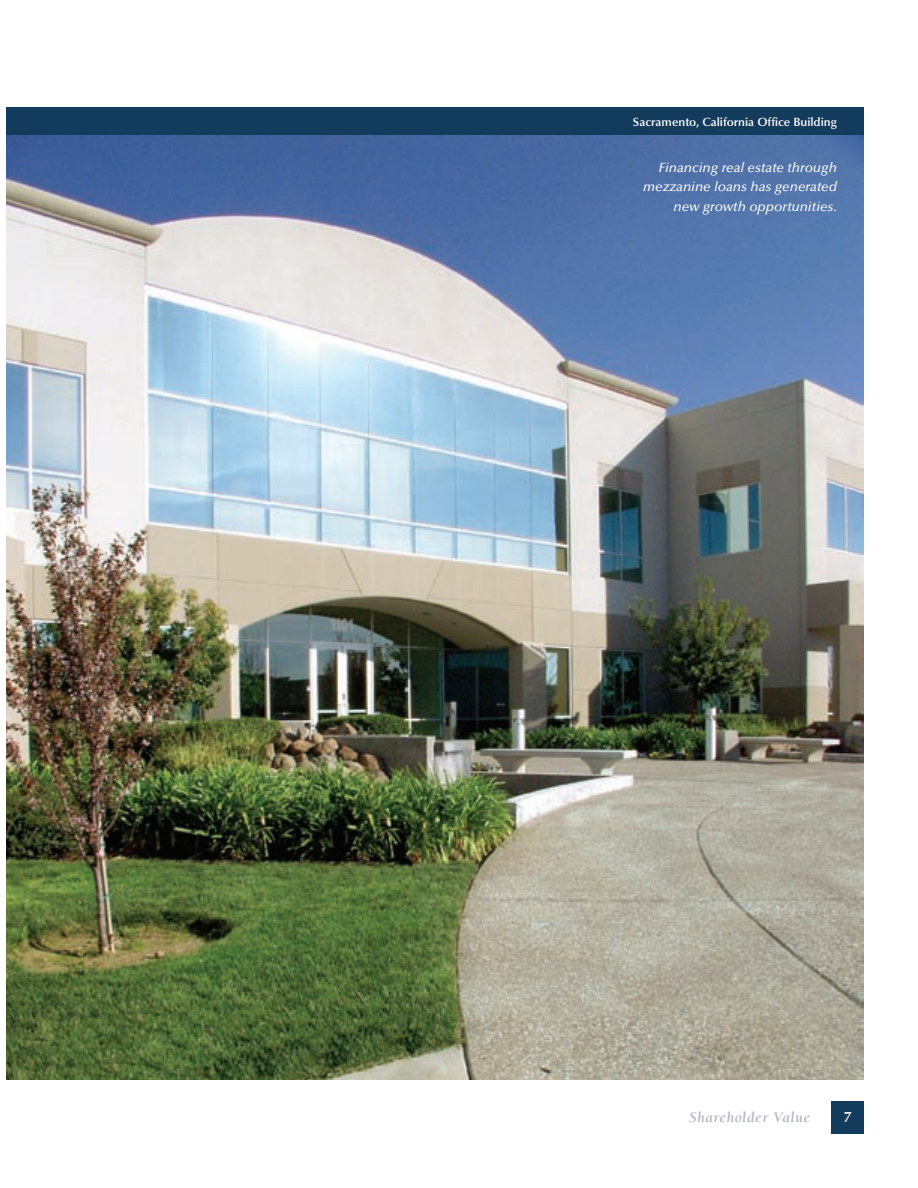
<style>
.page{position:relative;width:918px;height:1188px;background:#fff}
.page>*{position:absolute;margin:0;border:0;box-sizing:border-box;transform-origin:0 0}
.t1{font:italic 700 15px "Berkeley Std";letter-spacing:.03em;color:#b4b6c3}
.t2{font:600 15px "Optima";color:#fff}
.t3{font:italic 500 13.5px/19.5px "Optima";color:#fff;text-align:right}
.t4{font:600 12px "Optima";color:#fff}
</style>
<div class="page">
<div style="left:832px;top:1102px;width:32px;height:32px;background:#133b5c"></div>
<div style="left:0;top:125px;width:874px;height:965px;background:#fff;opacity:.75"></div>
<img style="left:7px;top:135px;width:857px;height:945px">
<div style="left:7px;top:108px;width:857px;height:27px;background:#133b5c"></div>
<p class="t4" style="left:633px;top:115px;width:206px">Sacramento, California Office Building</p>
<p class="t3" style="left:643px;top:158px;width:195px">Financing real estate through mezzanine loans has generated new growth opportunities.</p>
<p class="t1" style="left:689px;top:1109px;width:123px">Shareholder Value</p>
<p class="t2" style="left:844px;top:1108px;width:9px">7</p>
</div>
